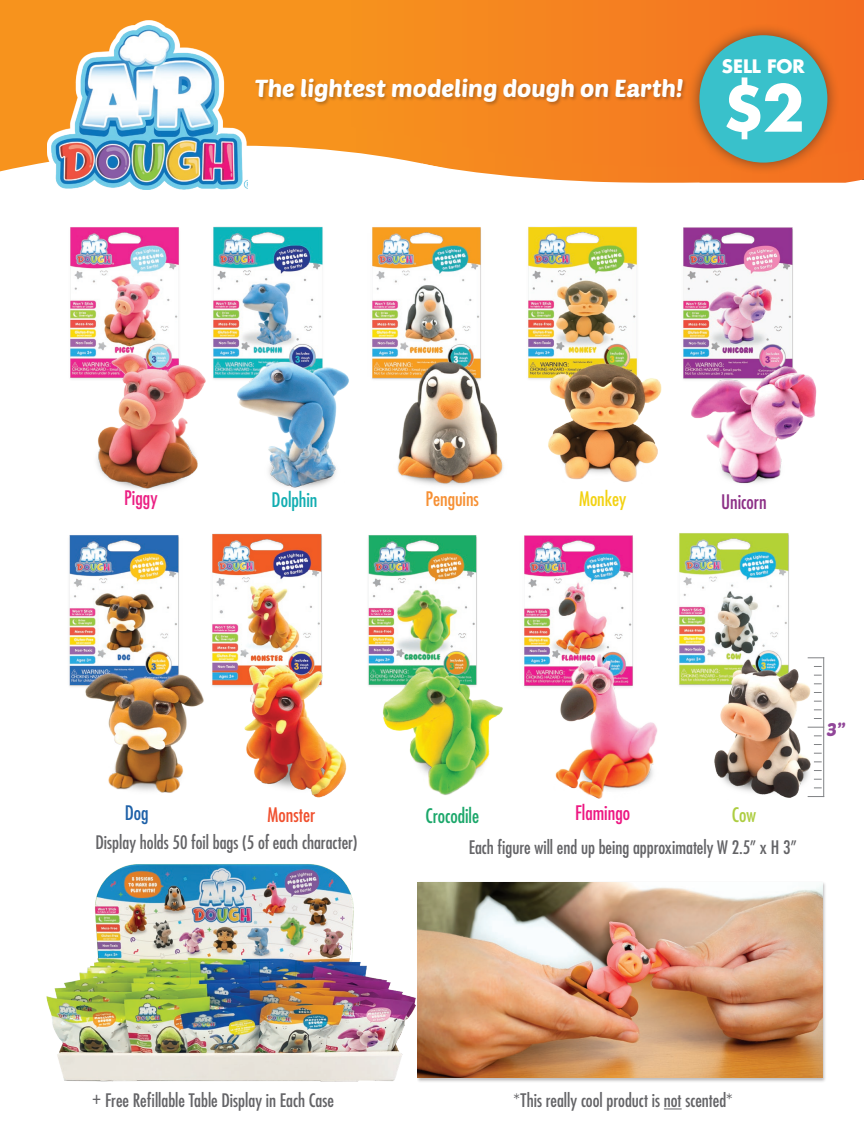
<style>
.page{position:relative;width:864px;height:1134px;background:#fff}
.page>*{position:absolute;margin:0;border:0;box-sizing:border-box;transform-origin:0 0}
.t1{font:700 62.1px "Futura LT";color:#fff}
.t2{font:24px "Poetsen One";color:#fff}
.t3{font:condensed 19.5px "Futura LT";color:#1ba76a}
.t4{font:condensed 19.5px "Futura LT";color:#f69034}
.t5{font:condensed 19.5px "Futura LT";color:#ed1782}
.t6{font:condensed 19.5px "Futura LT";color:#12adb1}
.t7{font:condensed 19.5px "Futura LT";letter-spacing:-.005em;color:#8c2f86}
.t8{font:condensed 19.5px "Futura LT";color:#f0502e}
.t9{font:condensed 19.5px "Futura LT";color:#f3d212}
.t10{font:condensed 19.5px "Futura LT";letter-spacing:.005em;color:#eb1f83}
.t11{font:condensed 19.5px "Futura LT";color:#1e61a8}
.t12{font:condensed 19.5px "Futura LT";color:#adcd41}
.t13{font:condensed 18.15px "Futura LT";color:#636366}
.t14{font:700 18.15px "Futura LT";color:#fff}
.t15{font:17.85px "Poetsen One";color:#914799}
</style>
<div class="page">
<svg style="left:0;top:0;width:863px;height:183px;background:#f6902f"></svg>
<div style="left:687px;top:23px;width:153px;height:152px;background:#231f20;opacity:.6"></div>
<div style="left:699px;top:35px;width:128px;height:128px;background:#39c1cb;border-radius:50%"></div>
<div style="left:254px;top:78px;width:433px;height:29px;background:#231f20;opacity:.3"></div>
<svg style="left:664px;top:1109px;width:18px;height:1px"></svg>
<img style="left:47px;top:864px;width:369px;height:218px">
<svg style="left:47px;top:21px;width:205px;height:169px;fill:#f7931d"></svg>
<img style="left:52px;top:26px;width:195px;height:163px">
<img style="left:70px;top:227px;width:136px;height:262px">
<img style="left:69px;top:535px;width:135px;height:258px">
<img style="left:213px;top:226px;width:136px;height:262px">
<img style="left:212px;top:533px;width:135px;height:265px">
<img style="left:372px;top:227px;width:131px;height:259px">
<img style="left:368px;top:535px;width:135px;height:260px">
<img style="left:528px;top:294px;width:134px;height:188px">
<img style="left:524px;top:535px;width:134px;height:264px">
<img style="left:683px;top:227px;width:134px;height:257px">
<img style="left:679px;top:533px;width:143px;height:265px">
<div style="left:417px;top:881px;width:409px;height:201px;background:#231f20;opacity:.3"></div>
<img style="left:418px;top:882px;width:404px;height:196px">
<svg style="left:808px;top:657px;width:16px;height:1px"></svg>
<svg style="left:808px;top:727px;width:15px;height:1px"></svg>
<svg style="left:808px;top:796px;width:15px;height:1px"></svg>
<hr style="left:823px;top:658px;width:1px;height:139px;background:#808285">
<svg style="left:863px;top:0;width:1px;height:180px"></svg>
<svg style="left:422px;top:164px;width:278px;height:130px"></svg>
<hr style="left:861px;top:180px;width:3px;height:185px;background:#fff">
<h2 class="t2" style="left:255px;top:73px;width:430px">The lightest modeling dough on Earth!</h2>
<p class="t14" style="left:722px;top:54px;width:85px">SELL FOR</p>
<h1 class="t1" style="left:722px;top:67px;width:84px">$2</h1>
<p class="t10" style="left:124px;top:486px;width:35px">Piggy</p>
<p class="t6" style="left:272px;top:488px;width:47px">Dolphin</p>
<p class="t4" style="left:426px;top:487px;width:55px">Penguins</p>
<p class="t9" style="left:579px;top:487px;width:49px">Monkey</p>
<p class="t7" style="left:721px;top:490px;width:47px">Unicorn</p>
<p class="t11" style="left:125px;top:801px;width:25px">Dog</p>
<p class="t8" style="left:268px;top:803px;width:49px">Monster</p>
<p class="t3" style="left:425px;top:804px;width:55px">Crocodile</p>
<p class="t5" style="left:575px;top:801px;width:57px">Flamingo</p>
<p class="t12" style="left:732px;top:803px;width:26px">Cow</p>
<p class="t13" style="left:96px;top:831px;width:263px">Display holds 50 foil bags (5 of each character)</p>
<p class="t13" style="left:469px;top:836px;width:330px">Each figure will end up being approximately W 2.5” x H 3”</p>
<p class="t15" style="left:827px;top:718px;width:20px">3”</p>
<p class="t13" style="left:92px;top:1089px;width:243px">+ Free Refillable Table Display in Each Case</p>
<p class="t13" style="left:514px;top:1089px;width:221px">*This really cool product is not scented*</p>
</div>
